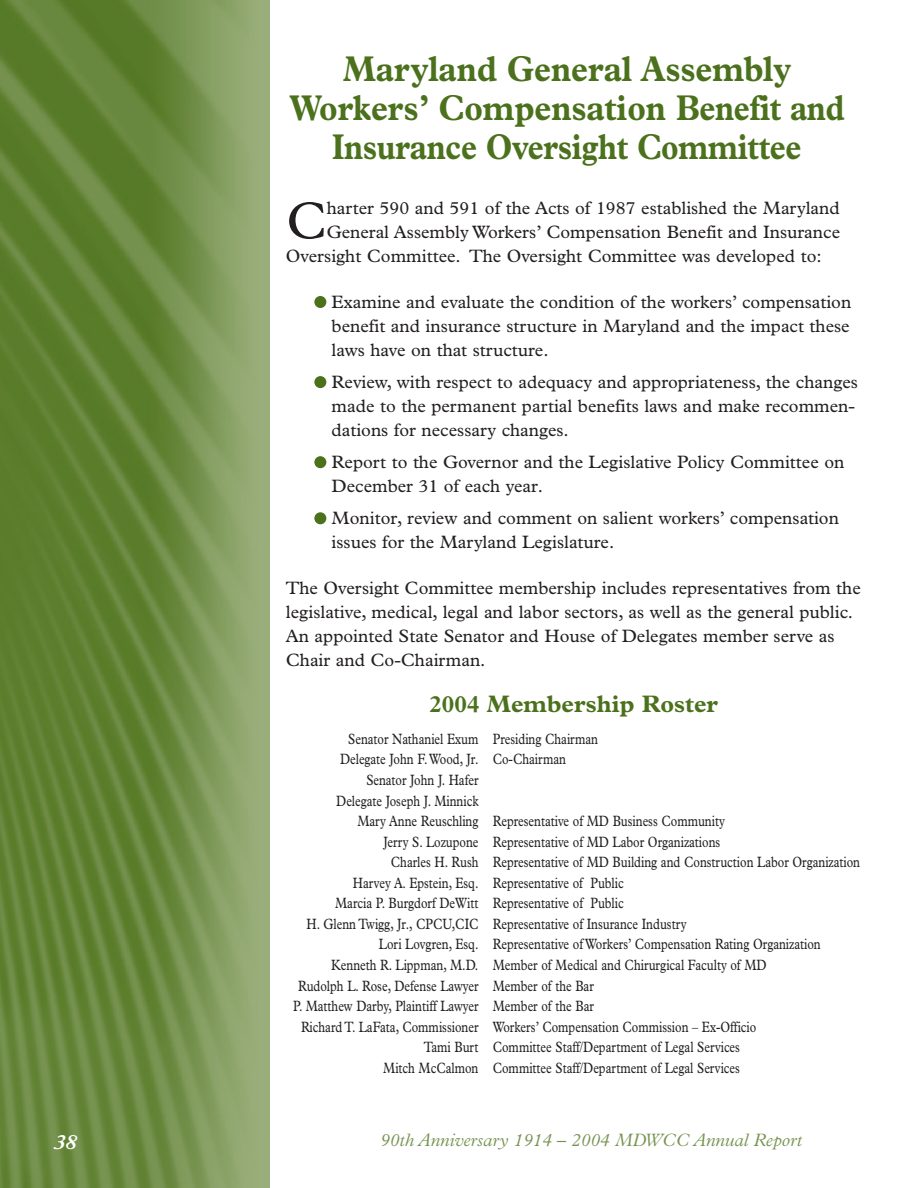
<style>
.page{position:relative;width:918px;height:1188px;background:#fff}
.page>*{position:absolute;margin:0;border:0;box-sizing:border-box;transform-origin:0 0}
.t1{font:52.5px "Plantin";color:#231f20}
.t2{font:700 36px/39px "Plantin";color:#4b711c;text-align:center;scale:.9 1}
.t3{font:700 24px "Plantin";color:#4b711c}
.t4{font:italic 700 21px "Plantin";color:#fff}
.t5{font:18px/24px "Plantin";color:#231f20}
.t6{font:italic 300 18px "Plantin";color:#779351}
.t7{font:15px "Plantin";color:#231f20;scale:.8 1}
</style>
<div class="page">
<img style="left:0;top:0;width:270px;height:1188px">
<div style="left:314px;top:512px;width:12px;height:12px;background:#4b711c;border-radius:50%"></div>
<div style="left:314px;top:456px;width:12px;height:12px;background:#4b711c;border-radius:50%"></div>
<div style="left:314px;top:376px;width:12px;height:12px;background:#4b711c;border-radius:50%"></div>
<div style="left:314px;top:296px;width:12px;height:12px;background:#4b711c;border-radius:50%"></div>
<h2 class="t2" style="left:289px;top:53px;width:618px">Maryland General Assembly<br>Workers’ Compensation Benefit and<br>Insurance Oversight Committee</h2>
<h1 class="t1" style="left:286px;top:203px;width:42px">C</h1>
<p class="t5" style="left:327px;top:198px;width:515px">harter 590 and 591 of the Acts of 1987 established the Maryland</p>
<p class="t5" style="left:327px;top:222px;width:515px">General Assembly Workers’ Compensation Benefit and Insurance</p>
<p class="t5" style="left:286px;top:246px;width:537px">Oversight Committee. The Oversight Committee was developed to:</p>
<p class="t5" style="left:332px;top:292px;width:521px;text-align:justify">Examine and evaluate the condition of the workers’ compensation benefit and insurance structure in Maryland and the impact these laws have on that structure.</p>
<p class="t5" style="left:332px;top:372px;width:528px">Review, with respect to adequacy and appropriateness, the changes made to the permanent partial benefits laws and make recommen&shy;dations for necessary changes.</p>
<p class="t5" style="left:332px;top:452px;width:514px">Report to the Governor and the Legislative Policy Committee on<br>December 31 of each year.</p>
<p class="t5" style="left:332px;top:508px;width:509px">Monitor, review and comment on salient workers’ compensation issues for the Maryland Legislature.</p>
<p class="t5" style="left:286px;top:577px;width:576px">The Oversight Committee membership includes representatives from the legislative, medical, legal and labor sectors, as well as the general public.<br>An appointed State Senator and House of Delegates member serve as Chair and Co-Chairman.</p>
<h3 class="t3" style="left:429px;top:695px;width:290px">2004 Membership Roster</h3>
<p class="t7" style="left:348px;top:734px;width:314px">Senator Nathaniel Exum Presiding Chairman</p>
<p class="t7" style="left:340px;top:754px;width:284px">Delegate John F. Wood, Jr. Co-Chairman</p>
<p class="t7" style="left:366px;top:775px;width:142px">Senator John J. Hafer</p>
<p class="t7" style="left:336px;top:795px;width:179px">Delegate Joseph J. Minnick</p>
<p class="t7" style="left:357px;top:816px;width:461px">Mary Anne Reuschling Representative of MD Business Community</p>
<p class="t7" style="left:383px;top:836px;width:423px">Jerry S. Lozupone Representative of MD Labor Organizations</p>
<p class="t7" style="left:391px;top:857px;width:588px">Charles H. Rush Representative of MD Building and Construction Labor Organization</p>
<p class="t7" style="left:353px;top:878px;width:340px">Harvey A. Epstein, Esq. Representative of Public</p>
<p class="t7" style="left:335px;top:898px;width:362px">Marcia P. Burgdorf DeWitt Representative of Public</p>
<p class="t7" style="left:307px;top:919px;width:476px">H. Glenn Twigg, Jr., CPCU,CIC Representative of Insurance Industry</p>
<p class="t7" style="left:379px;top:939px;width:554px">Lori Lovgren, Esq. Representative of Workers’ Compensation Rating Organization</p>
<p class="t7" style="left:331px;top:960px;width:546px">Kenneth R. Lippman, M.D. Member of Medical and Chirurgical Faculty of MD</p>
<p class="t7" style="left:298px;top:980px;width:371px">Rudolph L. Rose, Defense Lawyer Member of the Bar</p>
<p class="t7" style="left:293px;top:1001px;width:378px">P. Matthew Darby, Plaintiff Lawyer Member of the Bar</p>
<p class="t7" style="left:301px;top:1021px;width:571px">Richard T. LaFata, Commissioner Workers’ Compensation Commission – Ex-Officio</p>
<p class="t7" style="left:424px;top:1042px;width:397px">Tami Burt Committee Staff/Department of Legal Services</p>
<p class="t7" style="left:383px;top:1063px;width:447px">Mitch McCalmon Committee Staff/Department of Legal Services</p>
<h3 class="t4" style="left:54px;top:1134px;width:24px">38</h3>
<p class="t6" style="left:380px;top:1134px;width:423px">90th Anniversary 1914 – 2004 MDWCC Annual Report</p>
</div>
